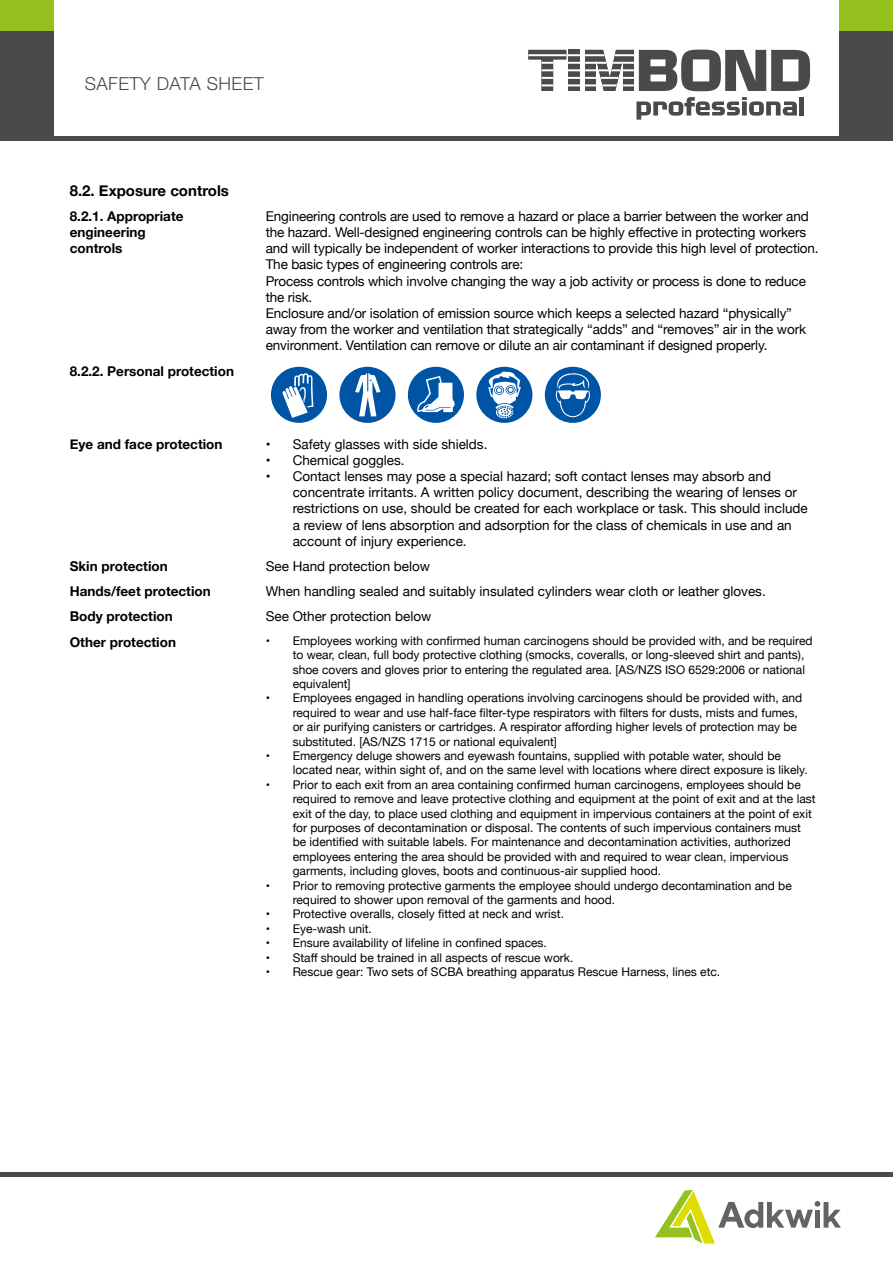
<style>
.page{position:relative;width:893px;height:1263px;background:#fff}
.page>*{position:absolute;margin:0;border:0;box-sizing:border-box;transform-origin:0 0}
.t1{font:300 18px "Helvetica Neue";letter-spacing:.025em;color:#4a4a49}
.t2{font:700 15px "Helvetica Neue";color:#000}
.t3{font:13.5px/16.2px "Helvetica Neue";letter-spacing:-.01em;color:#000}
.t4{font:700 13.5px/16.2px "Helvetica Neue";color:#000}
.t5{font:12px/14.4px "Helvetica Neue";color:#000}
</style>
<div class="page">
<div style="left:0;top:1171px;width:893px;height:5px;background:#4a4a49"></div>
<svg style="left:655px;top:1190px;width:186px;height:53px"></svg>
<div style="left:0;top:30px;width:893px;height:108px;background:#4a4a49"></div>
<div style="left:0;top:0;width:893px;height:30px;background:#95c11f"></div>
<div style="left:54px;top:0;width:785px;height:136px;background:#fff"></div>
<svg style="left:528px;top:50px;width:282px;height:41px"></svg>
<div style="left:0;top:136px;width:893px;height:5px;background:#4a4a49"></div>
<svg style="left:636px;top:97px;width:161px;height:23px"></svg>
<div style="left:799px;top:97px;width:5px;height:19px;background:#4a4a49"></div>
<div style="left:545px;top:367px;width:56px;height:56px;background:#0054a6;border-radius:50%"></div>
<svg style="left:553px;top:372px;width:39px;height:45px"></svg>
<div style="left:339px;top:367px;width:56px;height:56px;background:#0054a6;border-radius:50%"></div>
<svg style="left:355px;top:373px;width:26px;height:43px"></svg>
<div style="left:408px;top:367px;width:56px;height:56px;background:#0054a6;border-radius:50%"></div>
<svg style="left:417px;top:376px;width:38px;height:36px"></svg>
<div style="left:271px;top:367px;width:56px;height:56px;background:#0054a6;border-radius:50%"></div>
<svg style="left:282px;top:373px;width:31px;height:45px"></svg>
<div style="left:476px;top:367px;width:56px;height:56px;background:#0054a6;border-radius:50%"></div>
<svg style="left:488px;top:371px;width:33px;height:47px"></svg>
<h1 class="t1" style="left:85px;top:73px;width:181px">SAFETY DATA SHEET</h1>
<p class="t2" style="left:70px;top:179px;width:161px">8.2. Exposure controls</p>
<p class="t4" style="left:70px;top:208px;width:115px">8.2.1. Appropriate engineering controls</p>
<p class="t3" style="left:266px;top:209px;width:554px">Engineering controls are used to remove a hazard or place a barrier between the worker and the hazard. Well-designed engineering controls can be highly effective in protecting workers and will typically be independent of worker interactions to provide this high level of protection.<br>The basic types of engineering controls are:<br>Process controls which involve changing the way a job activity or process is done to reduce the risk.<br>Enclosure and/or isolation of emission source which keeps a selected hazard “physically” away from the worker and ventilation that strategically “adds” and “removes” air in the work environment. Ventilation can remove or dilute an air contaminant if designed properly.</p>
<p class="t4" style="left:70px;top:363px;width:166px">8.2.2. Personal protection</p>
<p class="t4" style="left:70px;top:436px;width:154px">Eye and face protection</p>
<p class="t3" style="left:266px;top:436px;width:223px">• Safety glasses with side shields.</p>
<p class="t3" style="left:266px;top:453px;width:141px">• Chemical goggles.</p>
<p class="t3" style="left:293px;top:469px;width:517px;text-indent:-27px">• Contact lenses may pose a special hazard; soft contact lenses may absorb and concentrate irritants. A written policy document, describing the wearing of lenses or restrictions on use, should be created for each workplace or task. This should include a review of lens absorption and adsorption for the class of chemicals in use and an account of injury experience.</p>
<p class="t4" style="left:70px;top:558px;width:99px">Skin protection</p>
<p class="t3" style="left:266px;top:559px;width:166px">See Hand protection below</p>
<p class="t4" style="left:70px;top:584px;width:143px">Hands/feet protection</p>
<p class="t3" style="left:266px;top:584px;width:502px">When handling sealed and suitably insulated cylinders wear cloth or leather gloves.</p>
<p class="t4" style="left:70px;top:609px;width:105px">Body protection</p>
<p class="t3" style="left:266px;top:609px;width:167px">See Other protection below</p>
<p class="t4" style="left:70px;top:634px;width:108px">Other protection</p>
<p class="t5" style="left:293px;top:634px;width:521px;text-indent:-27px">• Employees working with confirmed human carcinogens should be provided with, and be required to wear, clean, full body protective clothing (smocks, coveralls, or long-sleeved shirt and pants), shoe covers and gloves prior to entering the regulated area. [AS/NZS ISO 6529:2006 or national equivalent]</p>
<p class="t5" style="left:293px;top:692px;width:511px;text-indent:-27px">• Employees engaged in handling operations involving carcinogens should be provided with, and required to wear and use half-face filter-type respirators with filters for dusts, mists and fumes, or air purifying canisters or cartridges. A respirator affording higher levels of protection may be substituted. [AS/NZS 1715 or national equivalent]</p>
<p class="t5" style="left:293px;top:749px;width:516px;text-indent:-27px">• Emergency deluge showers and eyewash fountains, supplied with potable water, should be located near, within sight of, and on the same level with locations where direct exposure is likely.</p>
<p class="t5" style="left:293px;top:778px;width:524px;text-indent:-27px">• Prior to each exit from an area containing confirmed human carcinogens, employees should be required to remove and leave protective clothing and equipment at the point of exit and at the last exit of the day, to place used clothing and equipment in impervious containers at the point of exit for purposes of decontamination or disposal. The contents of such impervious containers must be identified with suitable labels. For maintenance and decontamination activities, authorized employees entering the area should be provided with and required to wear clean, impervious garments, including gloves, boots and continuous-air supplied hood.</p>
<p class="t5" style="left:293px;top:879px;width:501px;text-indent:-27px">• Prior to removing protective garments the employee should undergo decontamination and be required to shower upon removal of the garments and hood.</p>
<p class="t5" style="left:266px;top:908px;width:300px">• Protective overalls, closely fitted at neck and wrist.</p>
<p class="t5" style="left:266px;top:922px;width:108px">• Eye-wash unit.</p>
<p class="t5" style="left:266px;top:936px;width:283px">• Ensure availability of lifeline in confined spaces.</p>
<p class="t5" style="left:266px;top:951px;width:309px">• Staff should be trained in all aspects of rescue work.</p>
<p class="t5" style="left:266px;top:965px;width:456px">• Rescue gear: Two sets of SCBA breathing apparatus Rescue Harness, lines etc.</p>
</div>
